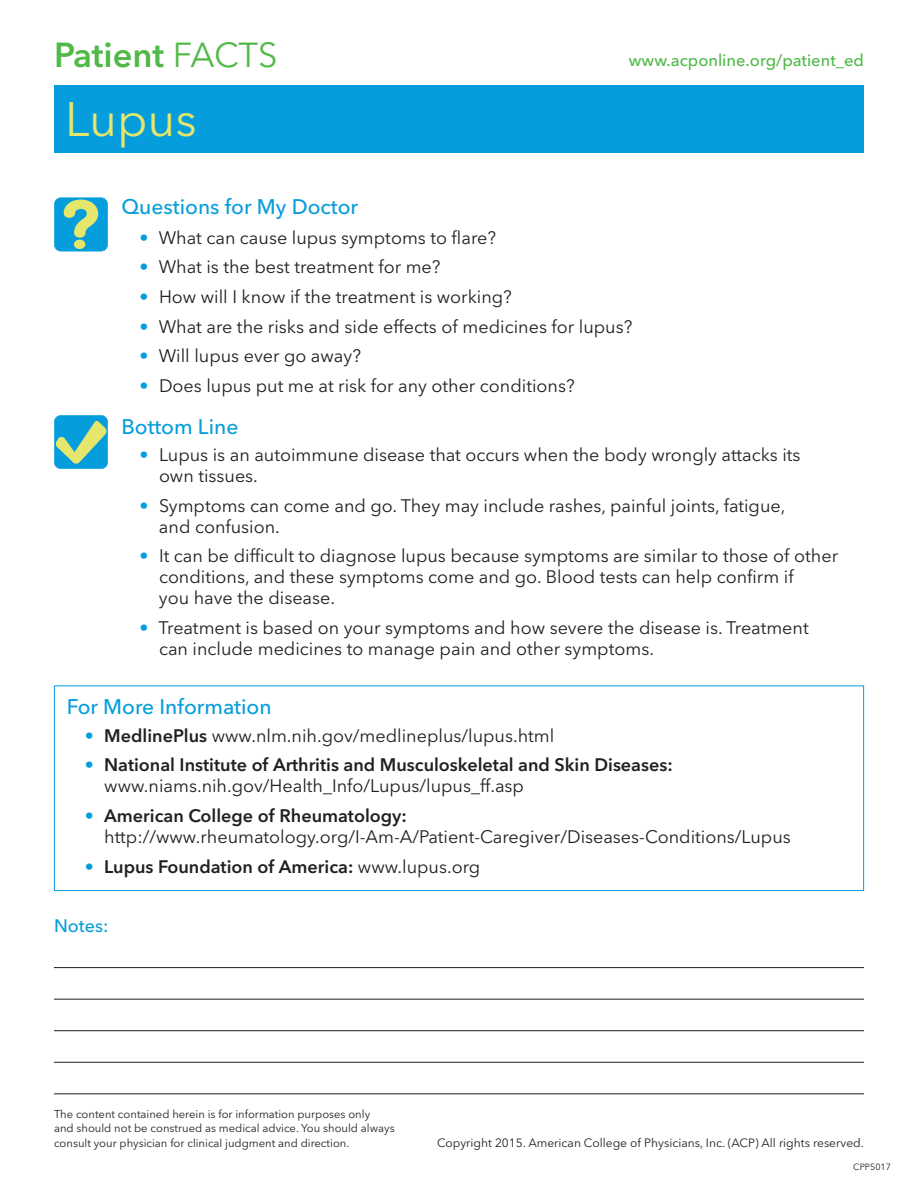
<style>
.page{position:relative;width:918px;height:1188px;background:#fff}
.page>*{position:absolute;margin:0;border:0;box-sizing:border-box;transform-origin:0 0}
.t1{font:48px "Avenir Next LT Pro";color:#e4e76b}
.t2{font:600 34.5px "Avenir Next LT Pro";color:#51b948}
.t3{font:500 21px "Avenir Next LT Pro";color:#069ddc}
.t4{font:18px/21px "Avenir Next LT Pro";color:#231f20}
.t5{font:600 18px/21px "Avenir Next LT Pro";color:#231f20}
.t6{font:500 18px "Avenir Next LT Pro";color:#069ddc}
.t7{font:500 16.5px "Avenir Next LT Pro";color:#51b948}
.t8{font:12px "Avenir Next LT Pro";color:#231f20}
.t9{font:11.25px/14.2px "Avenir Next LT Pro";color:#231f20}
.t10{font:9px "Avenir Next LT Pro";color:#231f20}
.s1{font-weight:400}
.s2{color:#069ddc}
.s3{font-weight:600}
.s4{font-weight:400;color:#069ddc}
</style>
<div class="page">
<hr style="left:54px;top:967px;width:810px;height:1px;background:#231f20">
<hr style="left:54px;top:999px;width:810px;height:1px;background:#231f20">
<hr style="left:54px;top:1030px;width:810px;height:1px;background:#231f20">
<hr style="left:54px;top:1062px;width:810px;height:1px;background:#231f20">
<hr style="left:54px;top:1093px;width:810px;height:1px;background:#231f20">
<div style="left:54px;top:85px;width:810px;height:68px;background:#069ddc"></div>
<div style="left:54px;top:415px;width:54px;height:54px;background:#069ddc;border-radius:6px"></div>
<svg style="left:56px;top:421px;width:50px;height:43px"></svg>
<div style="left:54px;top:415px;width:54px;height:54px;border:1px solid #069ddc;border-radius:7px"></div>
<div style="left:54px;top:198px;width:54px;height:53px;background:#069ddc;border-radius:6px"></div>
<div style="left:74px;top:240px;width:11px;height:9px;background:#e4e76b;border-radius:50%"></div>
<svg style="left:64px;top:200px;width:34px;height:38px"></svg>
<div style="left:54px;top:197px;width:54px;height:54px;border:1px solid #069ddc;border-radius:7px"></div>
<div style="left:54px;top:686px;width:810px;height:205px;border:1px solid #069ddc"></div>
<h2 class="t2" style="left:54px;top:42px;width:225px">Patient <span class="s1">FACTS</span></h2>
<h1 class="t1" style="left:65px;top:102px;width:133px">Lupus</h1>
<p class="t7" style="left:629px;top:55px;width:237px">www.acponline.org/patient_ed</p>
<p class="t3" style="left:122px;top:199px;width:238px">Questions for My Doctor</p>
<p class="t4" style="left:140px;top:229px;width:358px"><span class="s2">•</span> What can cause lupus symptoms to flare?</p>
<p class="t4" style="left:140px;top:259px;width:303px"><span class="s2">•</span> What is the best treatment for me?</p>
<p class="t4" style="left:140px;top:288px;width:374px"><span class="s2">•</span> How will I know if the treatment is working?</p>
<p class="t4" style="left:140px;top:318px;width:494px"><span class="s2">•</span> What are the risks and side effects of medicines for lupus?</p>
<p class="t4" style="left:140px;top:348px;width:223px"><span class="s2">•</span> Will lupus ever go away?</p>
<p class="t4" style="left:140px;top:377px;width:437px"><span class="s2">•</span> Does lupus put me at risk for any other conditions?</p>
<p class="t3" style="left:122px;top:419px;width:118px">Bottom Line</p>
<p class="t4" style="left:159px;top:446px;width:643px;text-indent:-20px"><span class="s2">•</span> Lupus is an autoimmune disease that occurs when the body wrongly attacks its own tissues.</p>
<p class="t4" style="left:159px;top:497px;width:628px;text-indent:-19px"><span class="s2">•</span> Symptoms can come and go. They may include rashes, painful joints, fatigue, and confusion.</p>
<p class="t4" style="left:159px;top:548px;width:681px;text-indent:-19px"><span class="s2">•</span> It can be difficult to diagnose lupus because symptoms are similar to those of other conditions, and these symptoms come and go. Blood tests can help confirm if<br>you have the disease.</p>
<p class="t4" style="left:159px;top:619px;width:651px;text-indent:-20px"><span class="s2">•</span> Treatment is based on your symptoms and how severe the disease is. Treatment can include medicines to manage pain and other symptoms.</p>
<p class="t3" style="left:67px;top:699px;width:206px">For More Information</p>
<p class="t4" style="left:85px;top:727px;width:471px"><span class="s2">•</span> <span class="s3">MedlinePlus</span> www.nlm.nih.gov/medlineplus/lupus.html</p>
<p class="t5" style="left:104px;top:757px;width:570px;text-indent:-19px"><span class="s4">•</span> National Institute of Arthritis and Musculoskeletal and Skin Diseases: <span class="s1">www.niams.nih.gov/Health_Info/Lupus/lupus_ff.asp</span></p>
<p class="t4" style="left:104px;top:807px;width:688px;text-indent:-20px"><span class="s2">•</span> <span class="s3">American College of Rheumatology: </span>http://www.rheumatology.org/I-Am-A/Patient-Caregiver/Diseases-Conditions/Lupus</p>
<p class="t5" style="left:85px;top:858px;width:397px"><span class="s4">•</span> Lupus Foundation of America: <span class="s1">www.lupus.org</span></p>
<p class="t6" style="left:54px;top:920px;width:56px">Notes:</p>
<p class="t9" style="left:54px;top:1108px;width:342px">The content contained herein is for information purposes only<br>and should not be construed as medical advice. You should always consult your physician for clinical judgment and direction.</p>
<p class="t8" style="left:437px;top:1139px;width:428px">Copyright 2015. American College of Physicians, Inc. (ACP) All rights reserved.</p>
<p class="t10" style="left:853px;top:1163px;width:39px">CPP5017</p>
</div>
